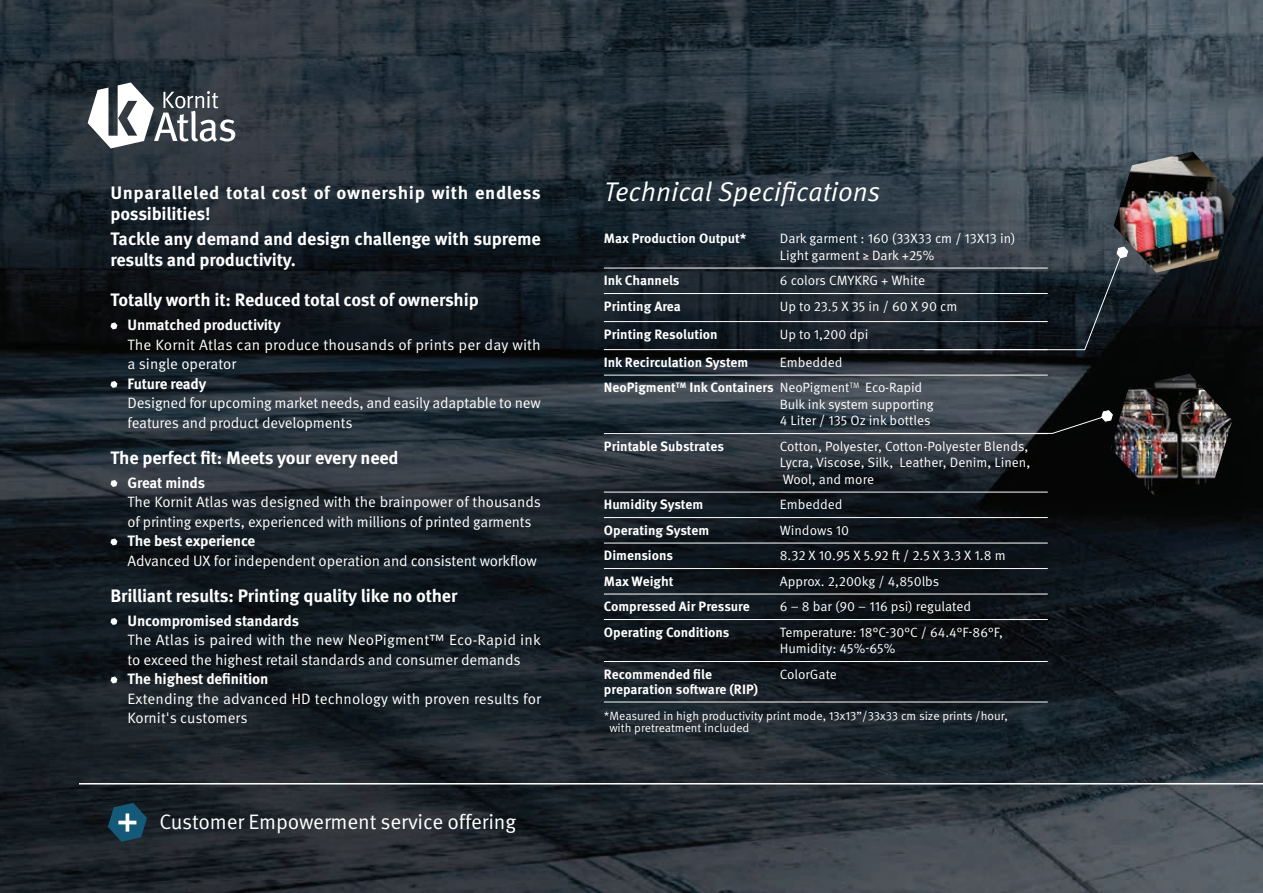
<style>
.page{position:relative;width:1263px;height:893px;background:#fff}
.page>*{position:absolute;margin:0;border:0;box-sizing:border-box;transform-origin:0 0}
.t1{font:27px "Meta Pro Norm Ita";color:#fff}
.t2{font:21px "Meta Pro Norm";letter-spacing:-.01em;color:#fff}
.t3{font:700 18px/21px "Meta Pro";letter-spacing:-.01em;color:#fff}
.t4{font:700 18px/21px "Meta Pro";letter-spacing:.025em;color:#fff}
.t5{font:15px/19.5px "Meta Pro Norm";letter-spacing:-.01em;color:#fff}
.t6{font:700 15px "Meta Pro";letter-spacing:-.01em;color:#fff}
.t7{font:15px/19.5px "Meta Pro Norm";letter-spacing:.01em;color:#fff}
.t8{font:13.5px/16.5px "Meta Pro Norm";color:#fff}
.t9{font:700 13.5px/15px "Meta Pro";color:#fff}
.t10{font:12px/12px "Meta Pro Norm";color:#fff}
</style>
<div class="page">
<img style="left:0;top:0;width:1263px;height:893px">
<svg style="left:108px;top:803px;width:39px;height:39px;background:#275469"></svg>
<svg style="left:110px;top:322px;width:7px;height:7px"></svg>
<svg style="left:110px;top:381px;width:7px;height:7px"></svg>
<svg style="left:110px;top:480px;width:7px;height:7px"></svg>
<svg style="left:110px;top:538px;width:7px;height:7px"></svg>
<svg style="left:110px;top:618px;width:7px;height:7px"></svg>
<svg style="left:110px;top:676px;width:7px;height:7px"></svg>
<hr style="left:79px;top:783px;width:1184px;height:1px;background:#fff">
<svg style="left:88px;top:82px;width:147px;height:66px"></svg>
<hr style="left:604px;top:268px;width:176px;height:1px;background:#fff">
<hr style="left:780px;top:268px;width:268px;height:1px;background:#fff">
<hr style="left:604px;top:293px;width:176px;height:1px;background:#fff">
<hr style="left:780px;top:293px;width:268px;height:1px;background:#fff">
<hr style="left:604px;top:321px;width:176px;height:1px;background:#fff">
<hr style="left:780px;top:321px;width:268px;height:1px;background:#fff">
<hr style="left:604px;top:349px;width:176px;height:1px;background:#fff">
<hr style="left:780px;top:349px;width:268px;height:1px;background:#fff">
<hr style="left:604px;top:375px;width:176px;height:1px;background:#fff">
<hr style="left:780px;top:375px;width:268px;height:1px;background:#fff">
<hr style="left:604px;top:433px;width:176px;height:1px;background:#fff">
<hr style="left:780px;top:433px;width:268px;height:1px;background:#fff">
<hr style="left:604px;top:492px;width:176px;height:1px;background:#fff">
<hr style="left:780px;top:492px;width:268px;height:1px;background:#fff">
<hr style="left:604px;top:517px;width:176px;height:1px;background:#fff">
<hr style="left:780px;top:517px;width:268px;height:1px;background:#fff">
<hr style="left:604px;top:543px;width:176px;height:1px;background:#fff">
<hr style="left:780px;top:543px;width:268px;height:1px;background:#fff">
<hr style="left:604px;top:568px;width:176px;height:1px;background:#fff">
<hr style="left:780px;top:568px;width:268px;height:1px;background:#fff">
<hr style="left:604px;top:594px;width:176px;height:1px;background:#fff">
<hr style="left:780px;top:594px;width:268px;height:1px;background:#fff">
<hr style="left:604px;top:619px;width:176px;height:1px;background:#fff">
<hr style="left:780px;top:619px;width:268px;height:1px;background:#fff">
<hr style="left:604px;top:661px;width:176px;height:1px;background:#fff">
<hr style="left:780px;top:661px;width:268px;height:1px;background:#fff">
<hr style="left:604px;top:702px;width:176px;height:1px;background:#fff">
<hr style="left:780px;top:702px;width:268px;height:1px;background:#fff">
<svg style="left:923px;top:247px;width:205px;height:103px;background:#232c34"></svg>
<img style="left:1113px;top:152px;width:122px;height:121px">
<svg style="left:864px;top:411px;width:246px;height:23px;background:#3c4349"></svg>
<img style="left:1110px;top:374px;width:122px;height:121px">
<h3 class="t4" style="left:110px;top:181px;width:432px">Unparalleled total cost of ownership with endless possibilities!</h3>
<h3 class="t3" style="left:110px;top:227px;width:432px">Tackle any demand and design challenge with supreme results and productivity.</h3>
<h3 class="t3" style="left:110px;top:288px;width:370px">Totally worth it: Reduced total cost of ownership</h3>
<p class="t6" style="left:127px;top:313px;width:155px">Unmatched productivity</p>
<p class="t7" style="left:127px;top:334px;width:415px">The Kornit Atlas can produce thousands of prints per day with a single operator</p>
<p class="t6" style="left:127px;top:372px;width:80px">Future ready</p>
<p class="t5" style="left:127px;top:392px;width:415px">Designed for upcoming market needs, and easily adaptable to new features and product developments</p>
<h3 class="t3" style="left:110px;top:446px;width:290px">The perfect fit: Meets your every need</h3>
<p class="t6" style="left:127px;top:471px;width:79px">Great minds</p>
<p class="t5" style="left:127px;top:491px;width:415px">The Kornit Atlas was designed with the brainpower of thousands of printing experts, experienced with millions of printed garments</p>
<p class="t6" style="left:127px;top:529px;width:129px">The best experience</p>
<p class="t5" style="left:127px;top:550px;width:411px">Advanced UX for independent operation and consistent workflow</p>
<h3 class="t3" style="left:110px;top:584px;width:349px">Brilliant results: Printing quality like no other</h3>
<p class="t6" style="left:127px;top:609px;width:173px">Uncompromised standards</p>
<p class="t5" style="left:127px;top:629px;width:415px">The Atlas is paired with the new NeoPigment™ Eco-Rapid ink to exceed the highest retail standards and consumer demands</p>
<p class="t6" style="left:127px;top:667px;width:143px">The highest definition</p>
<p class="t5" style="left:127px;top:688px;width:415px">Extending the advanced HD technology with proven results for<br>Kornit s' customers</p>
<h2 class="t2" style="left:160px;top:806px;width:358px">Customer Empowerment service offering</h2>
<h1 class="t1" style="left:604px;top:172px;width:278px">Technical Specifications</h1>
<p class="t8" style="left:780px;top:229px;width:237px">Dark garment : 160 (33X33 cm / 13X13 in(</p>
<p class="t9" style="left:604px;top:230px;width:144px">Max Production Output*</p>
<p class="t9" style="left:604px;top:272px;width:77px">Ink Channels</p>
<p class="t8" style="left:780px;top:241px;width:156px;line-height:25.5px">Light garment ≥ Dark +25%<br>6 colors CMYKRG + White</p>
<p class="t9" style="left:604px;top:297px;width:78px">Printing Area</p>
<p class="t8" style="left:780px;top:297px;width:179px">Up to 23.5 X 35 in / 60 X 90 cm</p>
<p class="t9" style="left:604px;top:325px;width:115px">Printing Resolution</p>
<p class="t8" style="left:780px;top:325px;width:90px">Up to 1,200 dpi</p>
<p class="t9" style="left:604px;top:354px;width:146px">Ink Recirculation System</p>
<p class="t8" style="left:780px;top:353px;width:64px">Embedded</p>
<p class="t9" style="left:604px;top:379px;width:171px">NeoPigment<sup>TM</sup> Ink Containers</p>
<p class="t8" style="left:780px;top:378px;width:144px">NeoPigment<sup>TM</sup> Eco-Rapid</p>
<p class="t9" style="left:604px;top:437px;width:122px">Printable Substrates</p>
<p class="t8" style="left:780px;top:395px;width:155px">Bulk ink system supporting<br>4 Liter / 135 Oz ink bottles</p>
<p class="t8" style="left:780px;top:437px;width:250px">Cotton, Polyester, Cotton-Polyester Blends,</p>
<p class="t9" style="left:604px;top:496px;width:101px">Humidity System</p>
<p class="t8" style="left:780px;top:453px;width:115px">Lycra, Viscose, Silk,<br>Wool, and more</p>
<p class="t8" style="left:780px;top:495px;width:64px">Embedded</p>
<p class="t8" style="left:899px;top:453px;width:132px">Leather, Denim, Linen,</p>
<p class="t9" style="left:604px;top:521px;width:107px">Operating System</p>
<p class="t8" style="left:780px;top:521px;width:71px">Windows 10</p>
<p class="t9" style="left:604px;top:547px;width:71px">Dimensions</p>
<p class="t8" style="left:780px;top:546px;width:227px">8.32 X 10.95 X 5.92 /ft 2.5 X 3.3 X 1.8 m</p>
<p class="t9" style="left:604px;top:572px;width:71px">Max Weight</p>
<p class="t8" style="left:780px;top:572px;width:161px">Approx. 2,200kg / 4,850lbs</p>
<p class="t9" style="left:604px;top:598px;width:147px">Compressed Air Pressure</p>
<p class="t8" style="left:780px;top:597px;width:193px">6 – 8 bar (90 – 116 psi) regulated</p>
<p class="t9" style="left:604px;top:623px;width:127px">Operating Conditions</p>
<p class="t8" style="left:780px;top:623px;width:225px">Temperature: 18°C-30° /C 64.4°F-86° ,F</p>
<p class="t8" style="left:780px;top:639px;width:117px">Humidity: 45%-65%</p>
<p class="t9" style="left:604px;top:665px;width:156px">Recommended file preparation software (RIP(</p>
<p class="t8" style="left:780px;top:665px;width:59px">ColorGate</p>
<p class="t10" style="left:609px;top:709px;width:400px;text-indent:-6px">*Measured in high productivity print mode, 13x13”/33x33 cm size prints /hour, with pretreatment included</p>
</div>
